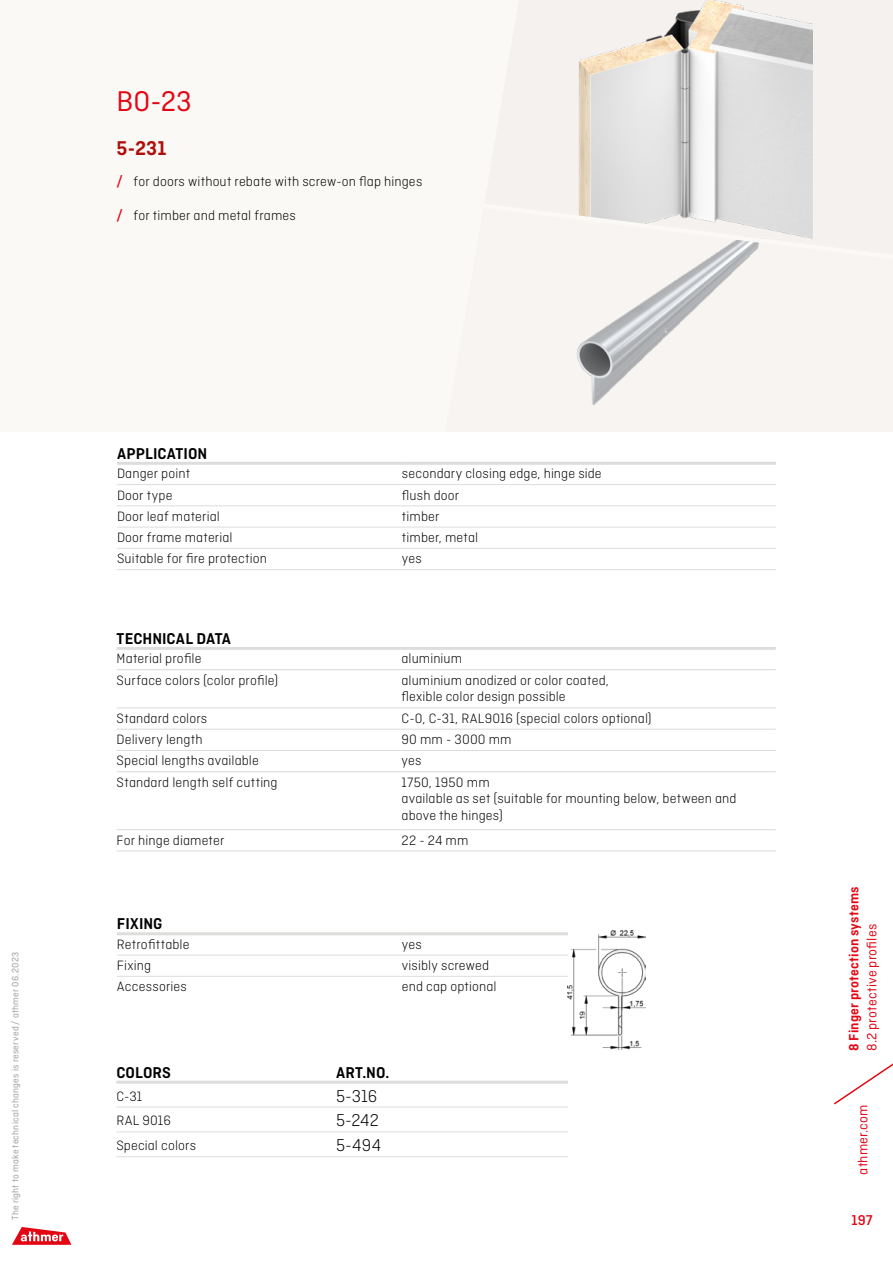
<style>
.page{position:relative;width:893px;height:1263px;background:#fff}
.page>*{position:absolute;margin:0;border:0;box-sizing:border-box;transform-origin:0 0}
.t1{font:30px "Ciutadella";color:#e30613}
.t2{font:600 21px "Ciutadella";color:#ae0f0a}
.t3{font:300 18px "Ciutadella";color:#000}
.t4{font:600 16.5px "Ciutadella";letter-spacing:.005em;color:#000}
.t5{font:500 15px "Ciutadella";color:#e30613}
.t6{font:300 14.25px/16.5px "Ciutadella";letter-spacing:.01em;color:#000}
.t7{font:14.25px "Ciutadella";letter-spacing:.015em;color:#e30613}
.t8{font:600 14.25px "Ciutadella";letter-spacing:.01em;color:#e30613}
.t9{font:9.75px "Ciutadella";letter-spacing:.025em;color:#9d9d9c}
.s1{font-weight:500;color:#e30613}
</style>
<div class="page">
<div style="left:0;top:0;width:893px;height:431px;background:#faf9f6"></div>
<svg style="left:12px;top:1227px;width:59px;height:18px"></svg>
<div style="left:451px;top:0;width:442px;height:429px;background:#f5f1ee"></div>
<img style="left:579px;top:0;width:233px;height:197px">
<img style="left:577px;top:259px;width:170px;height:146px">
<svg style="left:579px;top:197px;width:234px;height:62px"></svg>
<img style="left:568px;top:931px;width:77px;height:119px">
<hr style="left:117px;top:462px;width:285px;height:3px;background:#dddddc">
<hr style="left:402px;top:462px;width:374px;height:3px;background:#dddddc">
<hr style="left:117px;top:484px;width:285px;height:1px;background:#dddddc">
<hr style="left:402px;top:484px;width:374px;height:1px;background:#dddddc">
<hr style="left:117px;top:506px;width:285px;height:1px;background:#dddddc">
<hr style="left:402px;top:506px;width:374px;height:1px;background:#dddddc">
<hr style="left:117px;top:527px;width:285px;height:1px;background:#dddddc">
<hr style="left:402px;top:527px;width:374px;height:1px;background:#dddddc">
<hr style="left:117px;top:548px;width:285px;height:1px;background:#dddddc">
<hr style="left:402px;top:548px;width:374px;height:1px;background:#dddddc">
<hr style="left:117px;top:569px;width:285px;height:1px;background:#dddddc">
<hr style="left:402px;top:569px;width:374px;height:1px;background:#dddddc">
<hr style="left:117px;top:669px;width:285px;height:1px;background:#dddddc">
<hr style="left:402px;top:669px;width:374px;height:1px;background:#dddddc">
<hr style="left:117px;top:707px;width:285px;height:1px;background:#dddddc">
<hr style="left:402px;top:707px;width:374px;height:1px;background:#dddddc">
<hr style="left:117px;top:729px;width:285px;height:1px;background:#dddddc">
<hr style="left:402px;top:729px;width:374px;height:1px;background:#dddddc">
<hr style="left:117px;top:750px;width:285px;height:1px;background:#dddddc">
<hr style="left:402px;top:750px;width:374px;height:1px;background:#dddddc">
<hr style="left:117px;top:771px;width:285px;height:1px;background:#dddddc">
<hr style="left:402px;top:771px;width:374px;height:1px;background:#dddddc">
<hr style="left:117px;top:829px;width:285px;height:1px;background:#dddddc">
<hr style="left:402px;top:829px;width:374px;height:1px;background:#dddddc">
<hr style="left:117px;top:850px;width:285px;height:1px;background:#dddddc">
<hr style="left:402px;top:850px;width:374px;height:1px;background:#dddddc">
<hr style="left:117px;top:647px;width:285px;height:3px;background:#dddddc">
<hr style="left:402px;top:647px;width:374px;height:3px;background:#dddddc">
<hr style="left:117px;top:932px;width:285px;height:3px;background:#dddddc">
<hr style="left:402px;top:932px;width:166px;height:3px;background:#dddddc">
<hr style="left:117px;top:955px;width:285px;height:1px;background:#dddddc">
<hr style="left:402px;top:955px;width:166px;height:1px;background:#dddddc">
<hr style="left:117px;top:976px;width:285px;height:1px;background:#dddddc">
<hr style="left:402px;top:976px;width:166px;height:1px;background:#dddddc">
<hr style="left:116px;top:1107px;width:220px;height:1px;background:#dddddc">
<hr style="left:336px;top:1107px;width:232px;height:1px;background:#dddddc">
<hr style="left:116px;top:1131px;width:220px;height:1px;background:#dddddc">
<hr style="left:336px;top:1131px;width:232px;height:1px;background:#dddddc">
<hr style="left:116px;top:1156px;width:220px;height:1px;background:#dddddc">
<hr style="left:336px;top:1156px;width:232px;height:1px;background:#dddddc">
<hr style="left:116px;top:1081px;width:220px;height:3px;background:#dddddc">
<hr style="left:336px;top:1081px;width:232px;height:3px;background:#dddddc">
<svg style="left:834px;top:1063px;width:59px;height:42px"></svg>
<p class="t9" style="left:10px;top:1220px;width:270px;rotate:-90deg">The right to make technical changes is reserved / athmer 06.2023</p>
<h1 class="t1" style="left:117px;top:85px;width:77px">BO-23</h1>
<h2 class="t2" style="left:117px;top:136px;width:51px">5-231</h2>
<p class="t6" style="left:117px;top:173px;width:307px"><span class="s1">/</span> for doors without rebate with screw-on flap hinges</p>
<p class="t6" style="left:117px;top:207px;width:181px"><span class="s1">/</span> for timber and metal frames</p>
<p class="t4" style="left:117px;top:444px;width:92px">APPLICATION</p>
<p class="t6" style="left:117px;top:465px;width:75px">Danger point</p>
<p class="t6" style="left:402px;top:465px;width:201px">secondary closing edge, hinge side</p>
<p class="t6" style="left:117px;top:486px;width:57px">Door type</p>
<p class="t6" style="left:402px;top:486px;width:59px">flush door</p>
<p class="t6" style="left:117px;top:508px;width:104px">Door leaf material</p>
<p class="t6" style="left:402px;top:508px;width:39px">timber</p>
<p class="t6" style="left:117px;top:529px;width:117px">Door frame material</p>
<p class="t6" style="left:402px;top:529px;width:78px">timber, metal</p>
<p class="t6" style="left:117px;top:550px;width:151px">Suitable for fire protection</p>
<p class="t6" style="left:402px;top:550px;width:21px">yes</p>
<p class="t4" style="left:117px;top:629px;width:116px">TECHNICAL DATA</p>
<p class="t6" style="left:117px;top:650px;width:86px">Material profile</p>
<p class="t6" style="left:402px;top:650px;width:62px">aluminium</p>
<p class="t6" style="left:117px;top:672px;width:163px">Surface colors (color profile)</p>
<p class="t6" style="left:402px;top:672px;width:209px">aluminium anodized or color coated, flexible color design possible</p>
<p class="t6" style="left:117px;top:710px;width:92px">Standard colors</p>
<p class="t6" style="left:402px;top:710px;width:252px">C-0, C-31, RAL9016 (special colors optional)</p>
<p class="t6" style="left:117px;top:731px;width:87px">Delivery length</p>
<p class="t6" style="left:402px;top:731px;width:112px">90 mm - 3000 mm</p>
<p class="t6" style="left:117px;top:752px;width:144px">Special lengths available</p>
<p class="t6" style="left:402px;top:752px;width:21px">yes</p>
<p class="t6" style="left:117px;top:774px;width:162px">Standard length self cutting</p>
<p class="t6" style="left:402px;top:774px;width:337px">1750, 1950 mm<br>available as set (suitable for mounting below, between and above the hinges)</p>
<p class="t6" style="left:117px;top:832px;width:109px">For hinge diameter</p>
<p class="t6" style="left:402px;top:832px;width:68px">22 - 24 mm</p>
<p class="t4" style="left:117px;top:914px;width:47px">FIXING</p>
<p class="t6" style="left:117px;top:936px;width:74px">Retrofittable</p>
<p class="t6" style="left:402px;top:936px;width:21px">yes</p>
<p class="t6" style="left:117px;top:957px;width:36px">Fixing</p>
<p class="t6" style="left:402px;top:957px;width:89px">visibly screwed</p>
<p class="t6" style="left:117px;top:978px;width:72px">Accessories</p>
<p class="t6" style="left:402px;top:978px;width:96px">end cap optional</p>
<p class="t4" style="left:116px;top:1063px;width:56px">COLORS</p>
<p class="t4" style="left:336px;top:1063px;width:55px">ART.NO.</p>
<p class="t6" style="left:116px;top:1087px;width:28px">C-31</p>
<p class="t3" style="left:336px;top:1086px;width:43px">5-316</p>
<p class="t6" style="left:116px;top:1112px;width:56px">RAL 9016</p>
<p class="t3" style="left:336px;top:1111px;width:44px">5-242</p>
<p class="t6" style="left:116px;top:1137px;width:81px">Special colors</p>
<p class="t3" style="left:336px;top:1135px;width:47px">5-494</p>
<p class="t8" style="left:846px;top:1051px;width:166px;rotate:-90deg">8 Finger protection systems</p>
<p class="t7" style="left:864px;top:1051px;width:129px;rotate:-90deg">8.2 protective profiles</p>
<p class="t7" style="left:855px;top:1174px;width:72px;rotate:-90deg">athmer.com</p>
<p class="t5" style="left:851px;top:1212px;width:23px">197</p>
</div>
